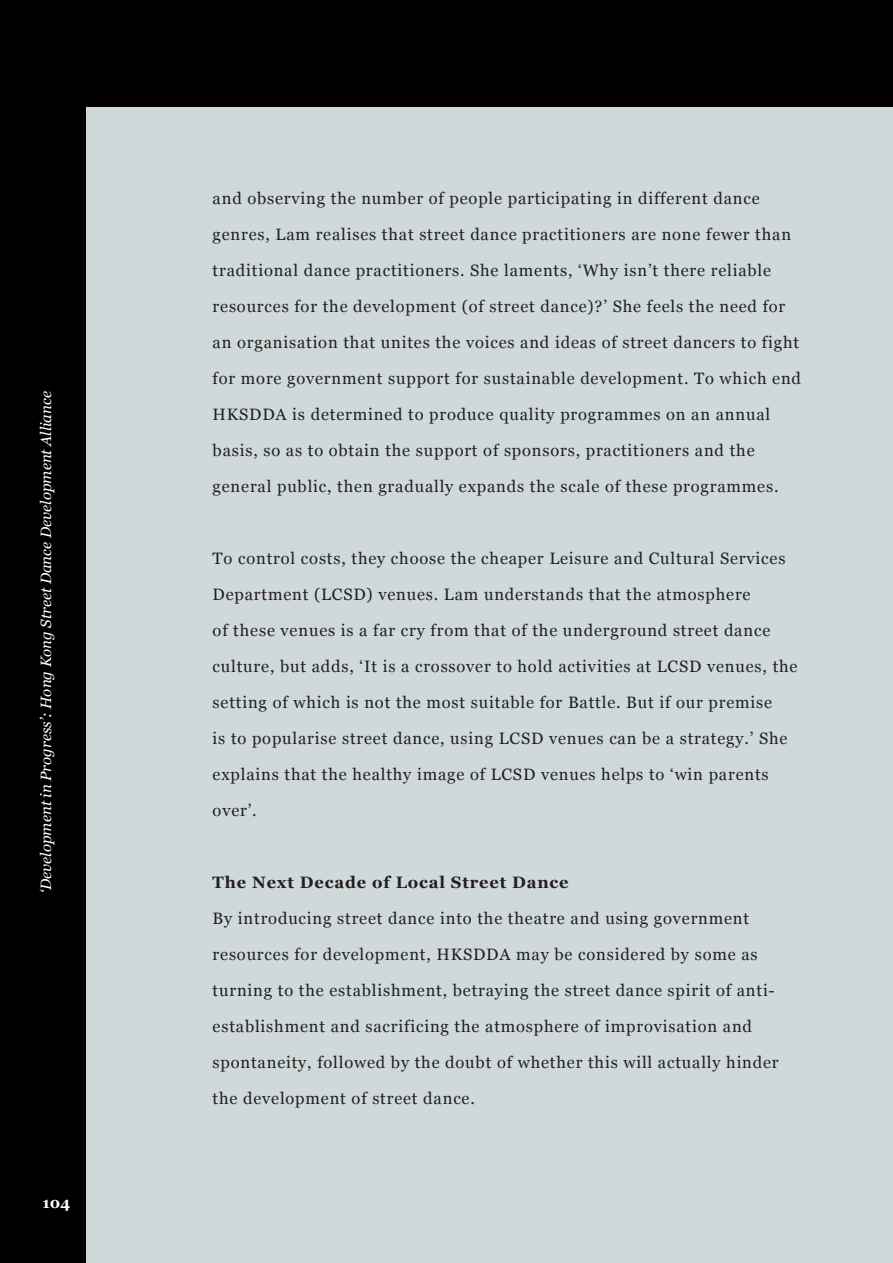
<style>
.page{position:relative;width:893px;height:1263px;background:#fff}
.page>*{position:absolute;margin:0;border:0;box-sizing:border-box;transform-origin:0 0}
.t1{font:16.5px/36px "Georgia";letter-spacing:.05em;color:#231f20}
.t2{font:700 16.5px "Georgia";letter-spacing:.05em;color:#231f20}
.t3{font:italic 15px "Georgia";color:#fff}
.t4{font:700 15px "Georgia";color:#fff}
</style>
<div class="page">
<div style="left:0;top:85px;width:893px;height:1178px;background:#d0d9d9"></div>
<div style="left:0;top:0;width:85px;height:1263px;background:#000001"></div>
<div style="left:6px;top:0;width:887px;height:106px;background:#000001"></div>
<p class="t3" style="left:35px;top:893px;width:503px;rotate:-90deg">‘Development in Progress’: Hong Kong Street Dance Development Alliance</p>
<p class="t4" style="left:43px;top:1192px;width:29px">104</p>
<p class="t1" style="left:213px;top:179px;width:590px">and observing the number of people participating in different dance genres, Lam realises that street dance practitioners are none fewer than traditional dance practitioners. She laments, ‘Why isn’t there reliable resources for the development (of street dance)?’ She feels the need for an organisation that unites the voices and ideas of street dancers to fight for more government support for sustainable development. To which end HKSDDA is determined to produce quality programmes on an annual basis, so as to obtain the support of sponsors, practitioners and the general public, then gradually expands the scale of these programmes.</p>
<p class="t1" style="left:213px;top:539px;width:586px">To control costs, they choose the cheaper Leisure and Cultural Services Department (LCSD) venues. Lam understands that the atmosphere<br>of these venues is a far cry from that of the underground street dance culture, but adds, ‘It is a crossover to hold activities at LCSD venues, the setting of which is not the most suitable for Battle. But if our premise<br>is to popularise street dance, using LCSD venues can be a strategy.’ She explains that the healthy image of LCSD venues helps to ‘win parents over’.</p>
<p class="t2" style="left:213px;top:870px;width:357px">The Next Decade of Local Street Dance</p>
<p class="t1" style="left:213px;top:900px;width:568px">By introducing street dance into the theatre and using government resources for development, HKSDDA may be considered by some as turning to the establishment, betraying the street dance spirit of anti&shy;establishment and sacrificing the atmosphere of improvisation and spontaneity, followed by the doubt of whether this will actually hinder the development of street dance.</p>
</div>
